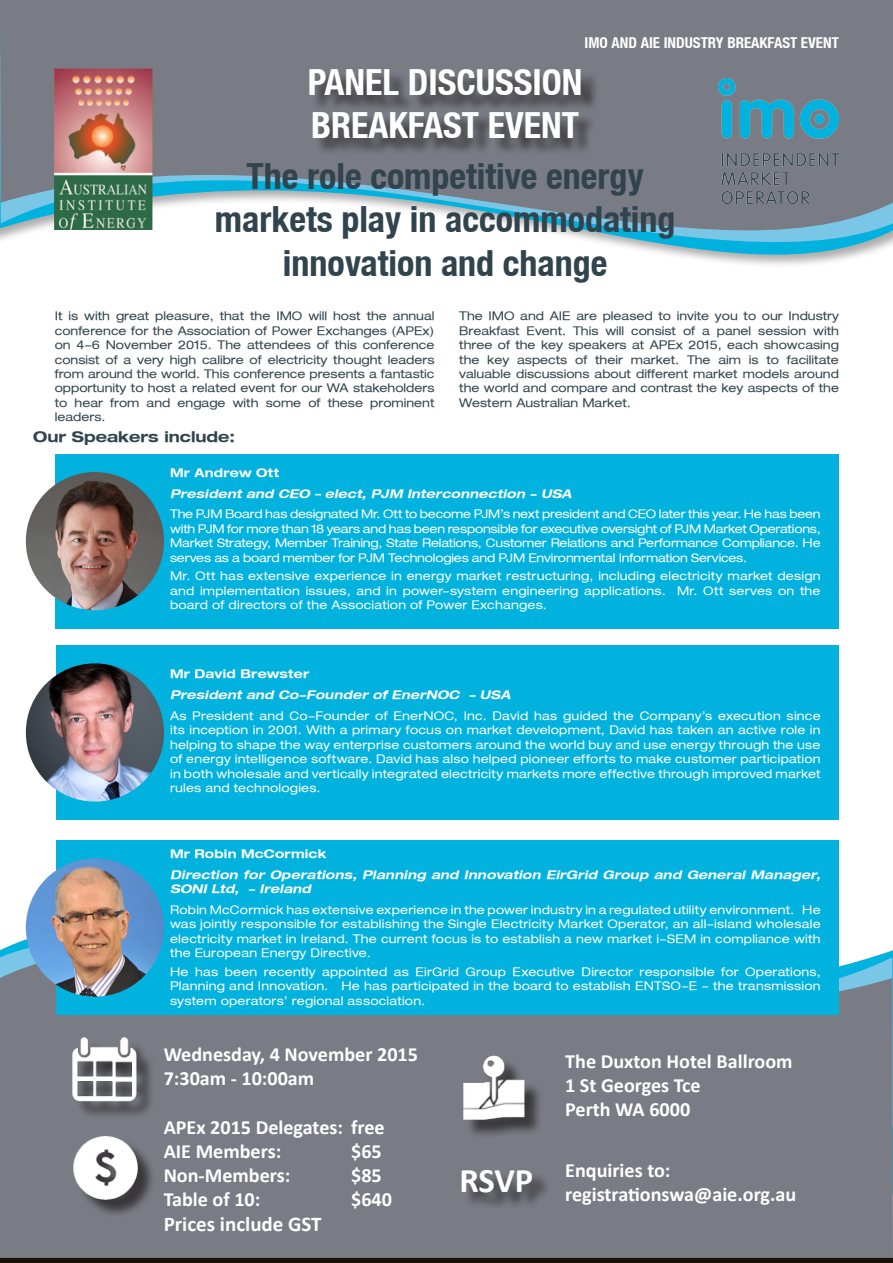
<style>
.page{position:relative;width:893px;height:1263px;background:#fff}
.page>*{position:absolute;margin:0;border:0;box-sizing:border-box;transform-origin:0 0}
.t1{font:700 condensed 36px/43.2px "Helvetica Neue LT";color:#31444e;text-align:center}
.t2{font:700 condensed 36px "Helvetica Neue LT";color:#fff}
.t3{font:700 34.5px "Calibri";color:#fff}
.t4{font:700 21px "Calibri";color:#fff}
.t5{font:700 20.1px "Calibri";color:#fff}
.t6{font:700 condensed 15px "Helvetica Neue LT";color:#fff}
.t7{font:700 expanded 15px "Helvetica Neue LT";color:#31444e}
.t8{font:expanded 12px/14.4px "Helvetica Neue LT";letter-spacing:.015em;color:#fff;text-align:justify}
.t9{font:expanded 12px/14.4px "Helvetica Neue LT";color:#31444e;text-align:justify}
.t10{font:italic 700 expanded 12px/14.4px "Helvetica Neue LT";letter-spacing:.02em;color:#fff}
.t11{font:700 expanded 12px "Helvetica Neue LT";letter-spacing:.015em;color:#fff}
</style>
<div class="page">
<svg style="left:0;top:0;width:893px;height:265px;fill:#797c84"></svg>
<div style="left:0;top:884px;width:893px;height:374px;background:#797c84"></div>
<div style="left:75px;top:1040px;width:79px;height:79px;background:#231f20;opacity:.75"></div>
<img style="left:72px;top:1037px;width:65px;height:65px">
<div style="left:466px;top:1059px;width:77px;height:80px;background:#231f20;opacity:.75"></div>
<img style="left:461px;top:1055px;width:66px;height:66px">
<div style="left:76px;top:1138px;width:80px;height:80px;background:#231f20;opacity:.75"></div>
<img style="left:72px;top:1134px;width:65px;height:65px">
<div style="left:464px;top:1172px;width:87px;height:39px;background:#231f20;opacity:.75"></div>
<div style="left:0;top:1258px;width:893px;height:5px;border:2px solid #1b1209"></div>
<img style="left:55px;top:69px;width:98px;height:161px">
<div style="left:312px;top:71px;width:287px;height:42px;background:#231f20;opacity:.75"></div>
<div style="left:57px;top:645px;width:782px;height:175px;background:#00b2dd"></div>
<div style="left:57px;top:840px;width:782px;height:175px;background:#00b2dd"></div>
<img style="left:26px;top:858px;width:138px;height:139px;border-radius:69px">
<img style="left:26px;top:663px;width:138px;height:138px;border-radius:69px">
<div style="left:56px;top:454px;width:783px;height:174px;background:#00b2dd"></div>
<img style="left:26px;top:472px;width:138px;height:138px;border-radius:69px">
<img style="left:718px;top:78px;width:121px;height:125px">
<div style="left:315px;top:114px;width:282px;height:42px;background:#231f20;opacity:.75"></div>
<p class="t6" style="left:585px;top:34px;width:256px">IMO AND AIE INDUSTRY BREAKFAST EVENT</p>
<p class="t2" style="left:308px;top:60px;width:276px">PANEL DISCUSSION</p>
<p class="t2" style="left:311px;top:103px;width:269px">BREAKFAST EVENT</p>
<p class="t1" style="left:215px;top:154px;width:462px">The role competitive energy markets play in accommodating innovation and change</p>
<p class="t9" style="left:55px;top:309px;width:381px">It is with great pleasure, that the IMO will host the annual conference for the Association of Power Exchanges (APEx) on 4-6 November 2015. The attendees of this conference consist of a very high calibre of electricity thought leaders from around the world. This conference presents a fantastic opportunity to host a related event for our WA stakeholders to hear from and engage with some of these prominent leaders.</p>
<p class="t7" style="left:33px;top:427px;width:203px">Our Speakers include:</p>
<p class="t9" style="left:459px;top:309px;width:381px">The IMO and AIE are pleased to invite you to our Industry Breakfast Event. This will consist of a panel session with three of the key speakers at APEx 2015, each showcasing the key aspects of their market. The aim is to facilitate valuable discussions about different market models around the world and compare and contrast the key aspects of the Western Australian Market.</p>
<p class="t11" style="left:170px;top:465px;width:110px">Mr Andrew Ott</p>
<p class="t10" style="left:170px;top:486px;width:403px">President and CEO – elect, PJM Interconnection - USA</p>
<p class="t8" style="left:170px;top:507px;width:652px">The PJM Board has designated Mr. Ott to become PJM’s next president and CEO later this year. He has been with PJM for more than 18 years and has been responsible for executive oversight of PJM Market Operations, Market Strategy, Member Training, State Relations, Customer Relations and Performance Compliance. He serves as a board member for PJM Technologies and PJM Environmental Information Services.</p>
<p class="t8" style="left:170px;top:568px;width:652px">Mr. Ott has extensive experience in energy market restructuring, including electricity market design and implementation issues, and in power-system engineering applications. Mr. Ott serves on the board of directors of the Association of Power Exchanges.</p>
<p class="t11" style="left:170px;top:666px;width:141px">Mr David Brewster</p>
<p class="t10" style="left:170px;top:687px;width:342px">President and Co-Founder of EnerNOC - USA</p>
<p class="t8" style="left:170px;top:708px;width:652px">As President and Co-Founder of EnerNOC, Inc. David has guided the Company’s execution since its inception in 2001. With a primary focus on market development, David has taken an active role in helping to shape the way enterprise customers around the world buy and use energy through the use of energy intelligence software. David has also helped pioneer efforts to make customer participation in both wholesale and vertically integrated electricity markets more effective through improved market rules and technologies.</p>
<p class="t11" style="left:170px;top:846px;width:158px">Mr Robin McCormick</p>
<p class="t10" style="left:170px;top:867px;width:652px">Direction for Operations, Planning and Innovation EirGrid Group and General Manager,<br>SONI Ltd, - Ireland</p>
<p class="t8" style="left:170px;top:902px;width:652px">Robin McCormick has extensive experience in the power industry in a regulated utility environment. He was jointly responsible for establishing the Single Electricity Market Operator, an all-island wholesale electricity market in Ireland. The current focus is to establish a new market i-SEM in compliance with the European Energy Directive.</p>
<p class="t8" style="left:170px;top:964px;width:652px">He has been recently appointed as EirGrid Group Executive Director responsible for Operations, Planning and Innovation. He has participated in the board to establish ENTSO-E - the transmission system operators’ regional association.</p>
<p class="t5" style="left:164px;top:1042px;width:256px">Wednesday, 4 November 2015</p>
<p class="t5" style="left:164px;top:1066px;width:152px">7:30am - 10:00am</p>
<p class="t5" style="left:164px;top:1114px;width:223px">APEx 2015 Delegates: free</p>
<p class="t5" style="left:164px;top:1138px;width:119px">AIE Members:</p>
<p class="t5" style="left:351px;top:1138px;width:32px">$65</p>
<p class="t5" style="left:164px;top:1162px;width:128px">Non-Members:</p>
<p class="t5" style="left:351px;top:1162px;width:32px">$85</p>
<p class="t5" style="left:164px;top:1187px;width:98px">Table of 10:</p>
<p class="t5" style="left:351px;top:1187px;width:42px">$640</p>
<p class="t4" style="left:164px;top:1211px;width:160px">Prices include GST</p>
<p class="t5" style="left:565px;top:1048px;width:229px">The Duxton Hotel Ballroom</p>
<p class="t5" style="left:565px;top:1072px;width:137px">1 St Georges Tce</p>
<p class="t5" style="left:565px;top:1097px;width:127px">Perth WA 6000</p>
<p class="t3" style="left:459px;top:1158px;width:75px">RSVP</p>
<p class="t5" style="left:565px;top:1157px;width:107px">Enquiries to:</p>
<p class="t5" style="left:565px;top:1181px;width:233px">registrationswa@aie.org.au</p>
</div>
